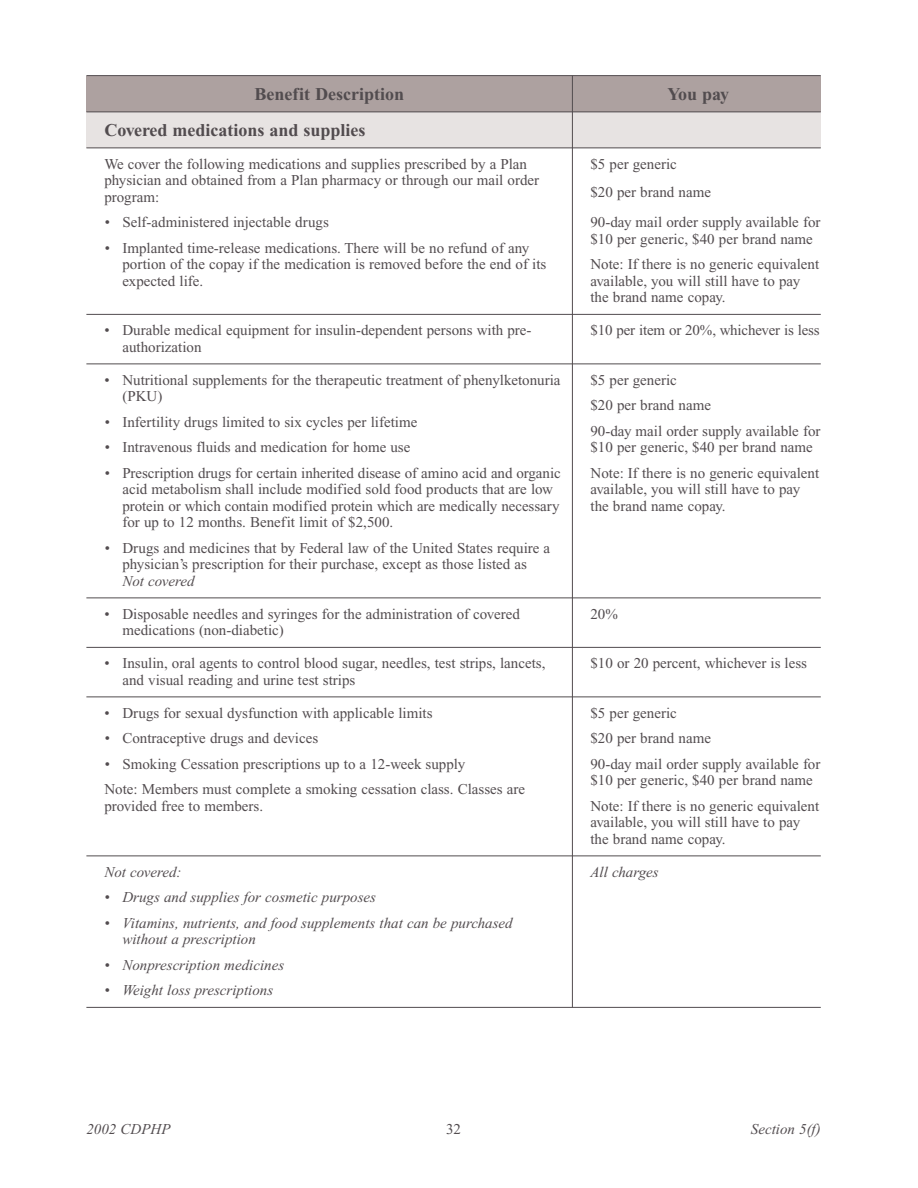
<style>
.page{position:relative;width:918px;height:1188px;background:#fff}
.page>*{position:absolute;margin:0;border:0;box-sizing:border-box;transform-origin:0 0}
.t1{font:700 18px "Times";color:#524c4f}
.t2{font:15px/16.5px "Times";color:#524c4f}
.t3{font:italic 15px/16.5px "Times";color:#524c4f}
.s1{font-style:italic}
</style>
<div class="page">
<div style="left:86px;top:112px;width:735px;height:36px;background:#e7e3e2"></div>
<div style="left:86px;top:76px;width:735px;height:36px;background:#ada1a0"></div>
<hr style="left:86px;top:112px;width:735px;height:1px;background:#524c4f">
<hr style="left:86px;top:148px;width:735px;height:1px;background:#524c4f">
<hr style="left:86px;top:314px;width:735px;height:1px;background:#524c4f">
<hr style="left:86px;top:364px;width:735px;height:1px;background:#524c4f">
<hr style="left:86px;top:598px;width:735px;height:1px;background:#524c4f">
<hr style="left:86px;top:647px;width:735px;height:1px;background:#524c4f">
<hr style="left:86px;top:697px;width:735px;height:1px;background:#524c4f">
<hr style="left:86px;top:856px;width:735px;height:1px;background:#524c4f">
<hr style="left:86px;top:1007px;width:735px;height:1px;background:#524c4f">
<hr style="left:572px;top:76px;width:1px;height:931px;background:#524c4f">
<hr style="left:86px;top:75px;width:735px;height:1px;background:#524c4f">
<p class="t1" style="left:255px;top:87px;width:151px">Benefit Description</p>
<p class="t1" style="left:668px;top:87px;width:63px">You pay</p>
<p class="t1" style="left:104px;top:123px;width:263px">Covered medications and supplies</p>
<p class="t2" style="left:104px;top:157px;width:424px">We cover the following medications and supplies prescribed by a Plan</p>
<p class="t2" style="left:590px;top:157px;width:88px">$5 per generic</p>
<p class="t2" style="left:104px;top:173px;width:436px">physician and obtained from a Plan pharmacy or through our mail order program:</p>
<p class="t2" style="left:590px;top:185px;width:122px">$20 per brand name</p>
<p class="t2" style="left:104px;top:215px;width:226px"><span class="s1">•</span> Self-administered injectable drugs</p>
<p class="t2" style="left:590px;top:215px;width:232px">90-day mail order supply available for</p>
<p class="t2" style="left:104px;top:241px;width:427px"><span class="s1">•</span> Implanted time-release medications. There will be no refund of any</p>
<p class="t2" style="left:590px;top:232px;width:224px">$10 per generic, $40 per brand name</p>
<p class="t2" style="left:122px;top:257px;width:425px">portion of the copay if the medication is removed before the end of its</p>
<p class="t2" style="left:590px;top:257px;width:230px">Note: If there is no generic equivalent</p>
<p class="t2" style="left:122px;top:274px;width:82px">expected life.</p>
<p class="t2" style="left:590px;top:274px;width:211px">available, you will still have to pay the brand name copay.</p>
<p class="t2" style="left:104px;top:323px;width:429px">• Durable medical equipment for insulin-dependent persons with pre-</p>
<p class="t2" style="left:590px;top:323px;width:231px">$10 per item or 20%, whichever is less</p>
<p class="t2" style="left:122px;top:340px;width:81px">authorization</p>
<p class="t2" style="left:104px;top:373px;width:458px">• Nutritional supplements for the therapeutic treatment of phenylketonuria</p>
<p class="t2" style="left:590px;top:373px;width:88px">$5 per generic</p>
<p class="t2" style="left:122px;top:389px;width:41px">(PKU)</p>
<p class="t2" style="left:590px;top:398px;width:122px">$20 per brand name</p>
<p class="t2" style="left:104px;top:415px;width:314px"><span class="s1">•</span> Infertility drugs limited to six cycles per lifetime</p>
<p class="t2" style="left:590px;top:424px;width:232px">90-day mail order supply available for</p>
<p class="t2" style="left:104px;top:440px;width:308px"><span class="s1">•</span> Intravenous fluids and medication for home use</p>
<p class="t2" style="left:590px;top:440px;width:224px">$10 per generic, $40 per brand name</p>
<p class="t2" style="left:104px;top:466px;width:458px"><span class="s1">•</span> Prescription drugs for certain inherited disease of amino acid and organic</p>
<p class="t2" style="left:591px;top:466px;width:230px">Note: If there is no generic equivalent</p>
<p class="t2" style="left:122px;top:482px;width:432px">acid metabolism shall include modified sold food products that are low</p>
<p class="t2" style="left:590px;top:482px;width:211px">available, you will still have to pay</p>
<p class="t2" style="left:122px;top:499px;width:439px">protein or which contain modified protein which are medically necessary</p>
<p class="t2" style="left:591px;top:499px;width:136px">the brand name copay.</p>
<p class="t2" style="left:122px;top:515px;width:272px">for up to 12 months. Benefit limit of $2,500.</p>
<p class="t2" style="left:104px;top:541px;width:447px;text-align:center"><span class="s1">•</span> Drugs and medicines that by Federal law of the United States require a physician’s prescription for their purchase, except as those listed as</p>
<p class="t3" style="left:122px;top:574px;width:74px">Not covered</p>
<p class="t2" style="left:104px;top:607px;width:417px">• Disposable needles and syringes for the administration of covered</p>
<p class="t2" style="left:590px;top:607px;width:29px">20%</p>
<p class="t2" style="left:122px;top:623px;width:163px">medications (non-diabetic)</p>
<p class="t2" style="left:104px;top:656px;width:443px">• Insulin, oral agents to control blood sugar, needles, test strips, lancets,</p>
<p class="t2" style="left:590px;top:656px;width:218px">$10 or 20 percent, whichever is less</p>
<p class="t2" style="left:122px;top:673px;width:234px">and visual reading and urine test strips</p>
<p class="t2" style="left:104px;top:706px;width:330px">• Drugs for sexual dysfunction with applicable limits</p>
<p class="t2" style="left:590px;top:706px;width:88px">$5 per generic</p>
<p class="t2" style="left:104px;top:731px;width:215px"><span class="s1">•</span> Contraceptive drugs and devices</p>
<p class="t2" style="left:590px;top:731px;width:122px">$20 per brand name</p>
<p class="t2" style="left:104px;top:757px;width:362px"><span class="s1">•</span> Smoking Cessation prescriptions up to a 12-week supply</p>
<p class="t2" style="left:590px;top:757px;width:232px">90-day mail order supply available for $10 per generic, $40 per brand name</p>
<p class="t2" style="left:104px;top:782px;width:422px">Note: Members must complete a smoking cessation class. Classes are provided free to members.</p>
<p class="t2" style="left:590px;top:799px;width:230px">Note: If there is no generic equivalent available, you will still have to pay the brand name copay.</p>
<p class="t3" style="left:104px;top:865px;width:79px">Not covered:</p>
<p class="t3" style="left:590px;top:865px;width:70px">All charges</p>
<p class="t3" style="left:104px;top:890px;width:273px">• Drugs and supplies for cosmetic purposes</p>
<p class="t3" style="left:122px;top:916px;width:392px;text-indent:-18px">• Vitamins, nutrients, and food supplements that can be purchased without a prescription</p>
<p class="t3" style="left:104px;top:958px;width:181px">• Nonprescription medicines</p>
<p class="t3" style="left:104px;top:983px;width:170px">• Weight loss prescriptions</p>
<p class="t3" style="left:86px;top:1122px;width:86px">2002 CDPHP</p>
<p class="t2" style="left:446px;top:1122px;width:16px">32</p>
<p class="t3" style="left:751px;top:1122px;width:71px">Section 5(f)</p>
</div>
